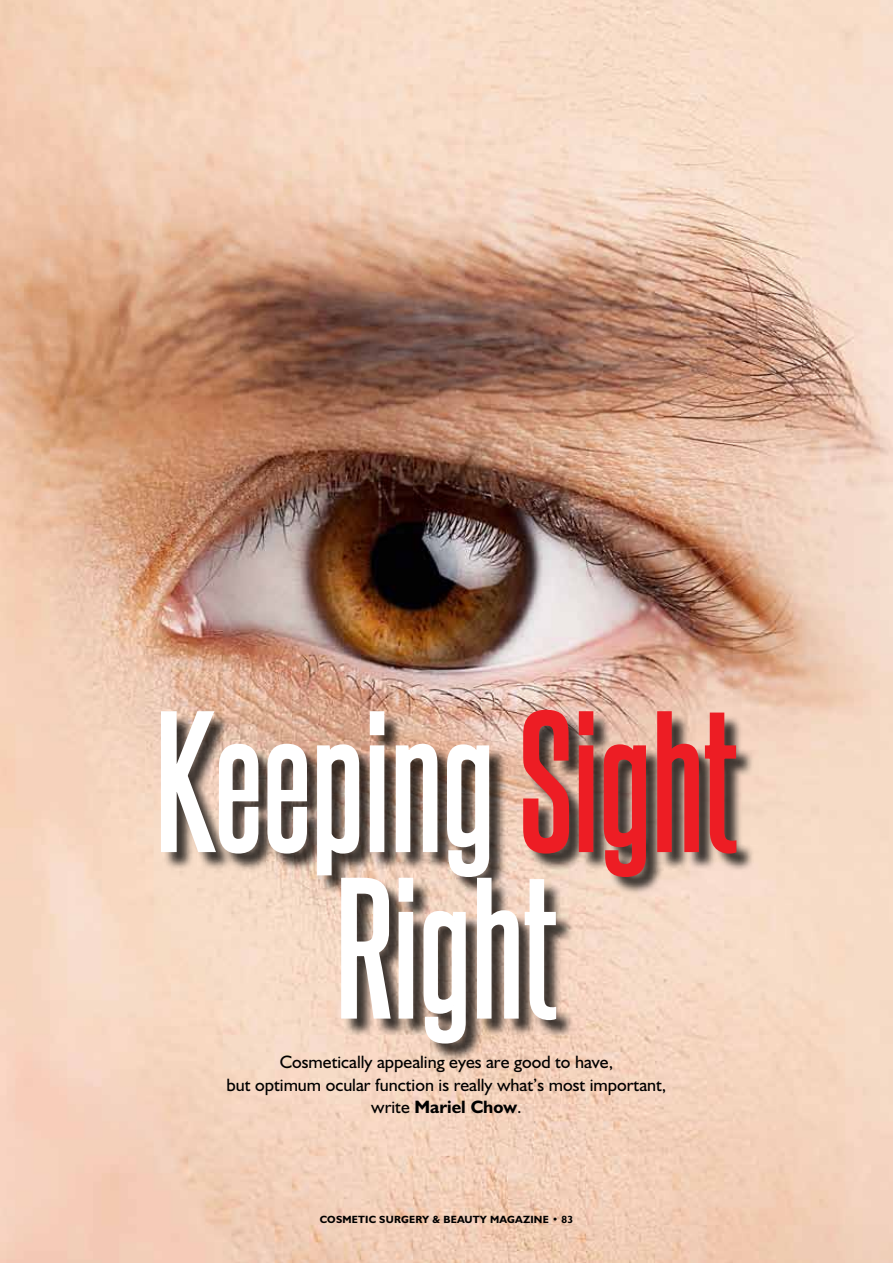
<style>
.page{position:relative;width:893px;height:1263px;background:#fff}
.page>*{position:absolute;margin:0;border:0;box-sizing:border-box;transform-origin:0 0}
.t1{font:167.4px/166.5px "Steelfish Rg";letter-spacing:.01em;color:#fff;text-align:center}
.t2{font:18px/22.5px "Humanist 521 BT";color:#000;text-align:center}
.t3{font:700 10.5px "Humanist 521 BT";letter-spacing:.02em;color:#000}
.s1{color:#ed1d24}
.s2{font-weight:700}
</style>
<div class="page">
<img style="left:0;top:0;width:893px;height:1263px">
<div style="left:163px;top:712px;width:592px;height:349px;background:#000;opacity:.75"></div>
<svg style="left:159px;top:710px;width:101px;height:145px"></svg>
<svg style="left:266px;top:742px;width:42px;height:113px"></svg>
<svg style="left:577px;top:710px;width:18px;height:143px;background:#c36a63"></svg>
<svg style="left:602px;top:743px;width:45px;height:135px;background:#b26961"></svg>
<svg style="left:656px;top:710px;width:82px;height:145px;background:#ad6f67"></svg>
<svg style="left:316px;top:708px;width:255px;height:337px;background:#b89f92"></svg>
<h1 class="t1" style="left:156px;top:694px;width:582px">Keeping <span class="s1">Sight<br></span>Right</h1>
<p class="t2" style="left:226px;top:1051px;width:441px">Cosmetically appealing eyes are good to have,<br>but optimum ocular function is really what’s most important, write <span class="s2">Mariel Chow</span>.</p>
<p class="t3" style="left:320px;top:1212px;width:255px">COSMETIC SURGERY &amp; BEAUTY MAGAZINE • 83</p>
</div>
